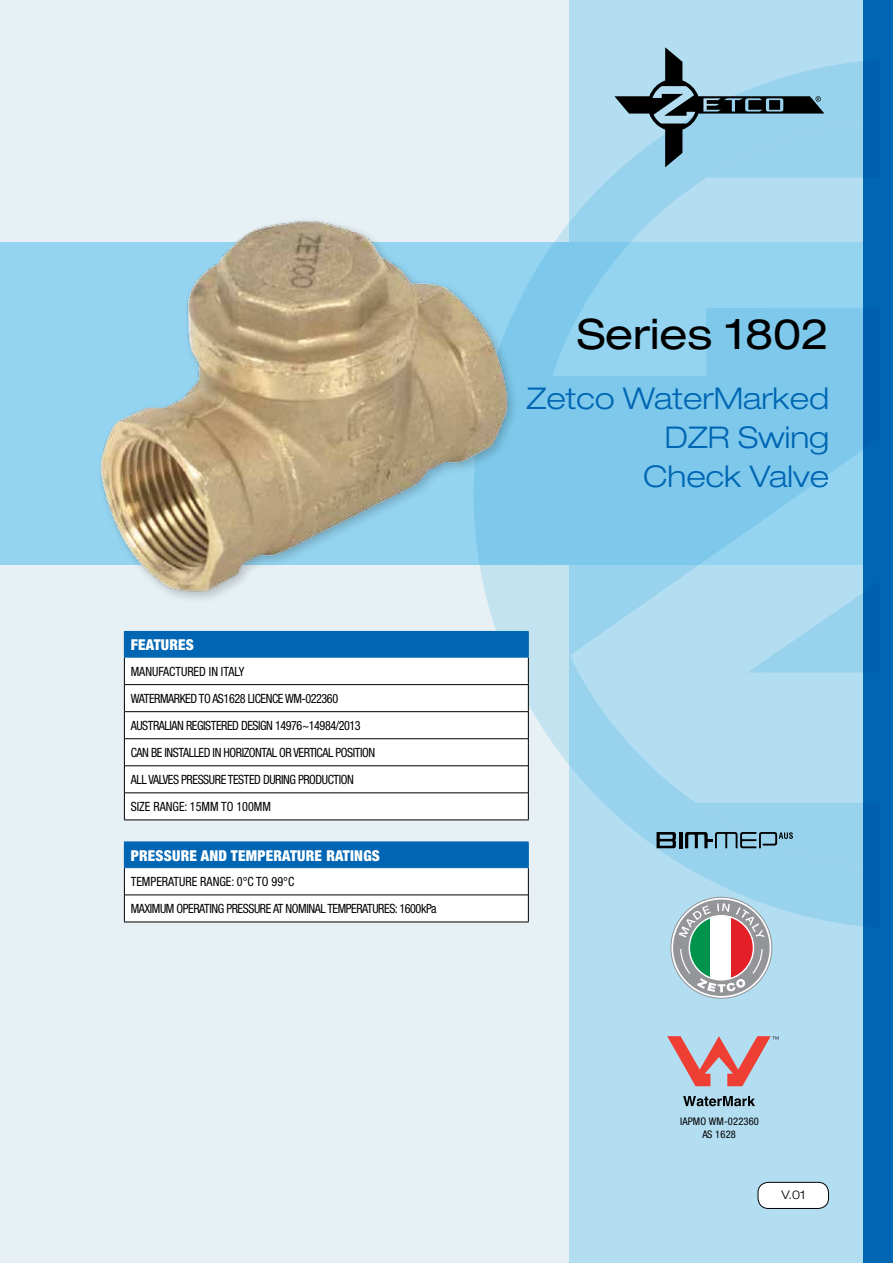
<style>
.page{position:relative;width:893px;height:1263px;background:#fff}
.page>*{position:absolute;margin:0;border:0;box-sizing:border-box;transform-origin:0 0}
.t1{font:expanded 42px "Helvetica Neue";color:#000}
.t2{font:300 expanded 30px/39px "Helvetica Neue";color:#0066b3;text-align:right}
.t3{font:900 condensed 15px "Helvetica Neue";letter-spacing:.015em;color:#fff}
.t4{font:condensed 12.75px/27px "Helvetica Neue";letter-spacing:-.035em;color:#000;scale:.95 1}
.t5{font:300 expanded 12px "Helvetica Neue";color:#000}
.t6{font:condensed 10.5px/12.6px "Helvetica Neue";letter-spacing:.015em;color:#000;text-align:center}
</style>
<div class="page">
<div style="left:0;top:0;width:877px;height:1263px;background:#e6f0f5"></div>
<div style="left:570px;top:0;width:323px;height:1263px;background:#b3def2"></div>
<div style="left:0;top:242px;width:881px;height:322px;background:#94d4f0"></div>
<div style="left:863px;top:0;width:30px;height:1263px;background:#0066b3"></div>
<svg style="left:519px;top:84px;width:228px;height:263px"></svg>
<svg style="left:498px;top:672px;width:266px;height:232px"></svg>
<svg style="left:598px;top:347px;width:149px;height:289px;fill:#7ec9eb"></svg>
<svg style="left:614px;top:47px;width:249px;height:131px"></svg>
<svg style="left:747px;top:308px;width:116px;height:364px"></svg>
<div style="left:124px;top:631px;width:404px;height:26px;background:#0066b3"></div>
<div style="left:125px;top:658px;width:348px;height:161px;background:#fff"></div>
<hr style="left:125px;top:684px;width:403px;height:1px;background:#000">
<hr style="left:125px;top:711px;width:403px;height:1px;background:#000">
<hr style="left:125px;top:738px;width:403px;height:1px;background:#000">
<hr style="left:125px;top:765px;width:403px;height:1px;background:#000">
<hr style="left:125px;top:792px;width:403px;height:1px;background:#000">
<hr style="left:124px;top:657px;width:405px;height:1px;background:#0066b3">
<svg style="left:124px;top:657px;width:1px;height:162px"></svg>
<svg style="left:473px;top:347px;width:125px;height:472px"></svg>
<hr style="left:124px;top:819px;width:405px;height:1px;background:#000">
<hr style="left:124px;top:841px;width:405px;height:1px;background:#0066b3">
<svg style="left:124px;top:842px;width:405px;height:79px;background:#a6c8e1"></svg>
<hr style="left:124px;top:921px;width:405px;height:1px;background:#000">
<div style="left:96px;top:216px;width:423px;height:388px;background:#000;opacity:.2"></div>
<img style="left:98px;top:218px;width:411px;height:376px">
<div style="left:758px;top:1182px;width:70px;height:26px;background:#fff;border-radius:10px"></div>
<div style="left:758px;top:1182px;width:71px;height:27px;border:1px solid #000;border-radius:10px"></div>
<svg style="left:683px;top:1096px;width:72px;height:10px"></svg>
<svg style="left:667px;top:1036px;width:111px;height:50px"></svg>
<div style="left:673px;top:899px;width:97px;height:97px;background:#939598;border-radius:50%"></div>
<svg style="left:679px;top:948px;width:84px;height:44px"></svg>
<svg style="left:690px;top:937px;width:21px;height:42px"></svg>
<div style="left:711px;top:916px;width:21px;height:63px;background:#fff"></div>
<svg style="left:731px;top:937px;width:22px;height:42px"></svg>
<svg style="left:657px;top:803px;width:206px;height:134px"></svg>
<p class="t3" style="left:131px;top:636px;width:65px">FEATURES</p>
<p class="t4" style="left:131px;top:658px;width:259px">MANUFACTURED IN ITALY<br>WATERMARKED TO AS1628 LICENCE WM-022360<br>AUSTRALIAN REGISTERED DESIGN 14976~14984/2013<br>CAN BE INSTALLED IN HORIZONTAL OR VERTICAL POSITION ALL VALVES PRESSURE TESTED DURING PRODUCTION SIZE RANGE: 15MM TO 100MM</p>
<p class="t3" style="left:131px;top:846px;width:251px">PRESSURE AND TEMPERATURE RATINGS</p>
<p class="t4" style="left:131px;top:868px;width:323px">TEMPERATURE RANGE: 0°C TO 99°C<br>MAXIMUM OPERATING PRESSURE AT NOMINAL TEMPERATURES: 1600kPa</p>
<h1 class="t1" style="left:577px;top:309px;width:254px">Series 1802</h1>
<h2 class="t2" style="left:527px;top:379px;width:304px">Zetco WaterMarked<br>DZR Swing<br>Check Valve</h2>
<p class="t6" style="left:680px;top:1115px;width:80px">IAPMO WM-022360<br>AS 1628</p>
<p class="t5" style="left:781px;top:1188px;width:25px">V.01</p>
</div>
